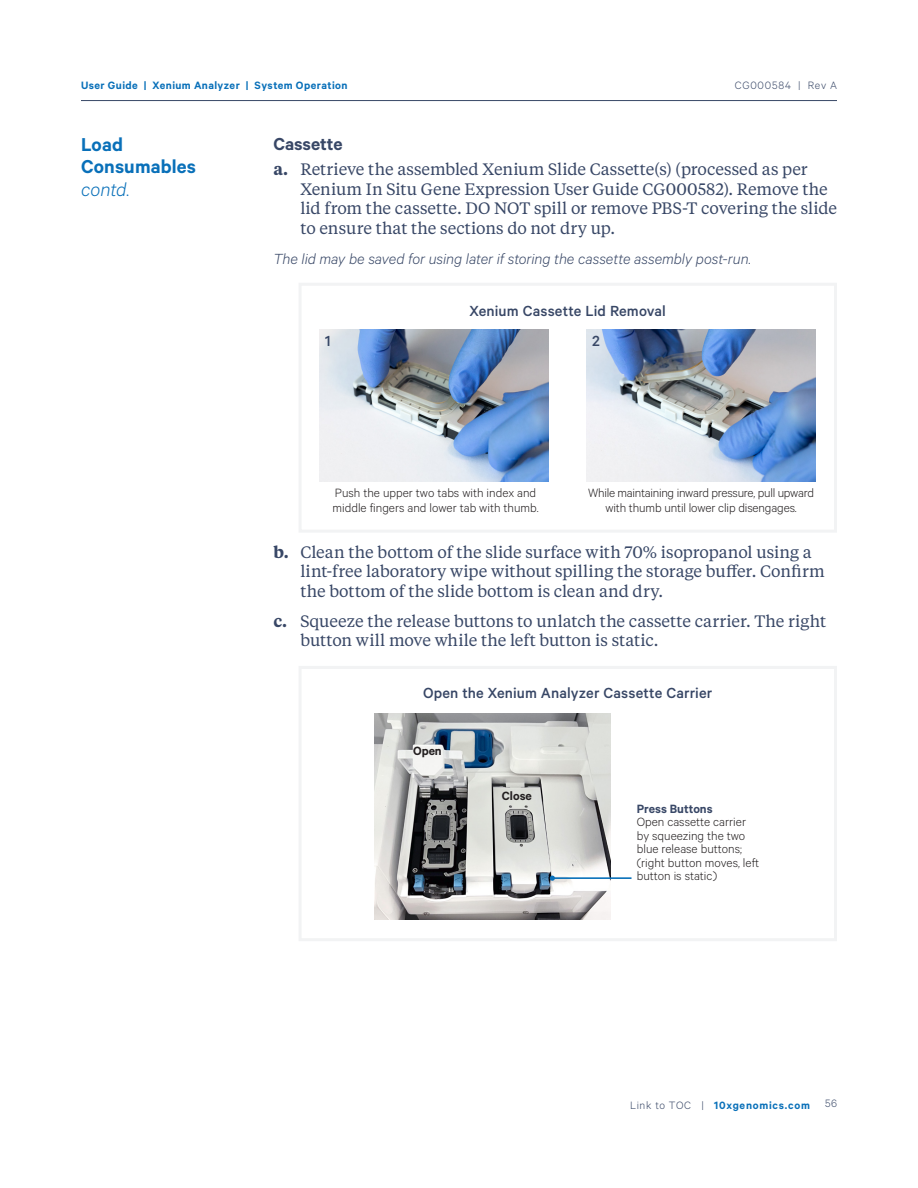
<style>
.page{position:relative;width:918px;height:1188px;background:#fff}
.page>*{position:absolute;margin:0;border:0;box-sizing:border-box;transform-origin:0 0}
.Chapter_-_Left_Col{font:600 21px/22.5px "Calibre";letter-spacing:.01em;color:#0970b9}
.Subhead_-_Calibre{font:600 19.5px "Calibre";color:#384766}
.t1{font:16.5px/19.5px "Tiempos Text";letter-spacing:-.005em;color:#384766}
.Italic_description{font:italic 300 16.5px "Calibre";letter-spacing:-.005em;color:#384766}
.Figure_Title_-_Bol{font:500 16.5px "Calibre";letter-spacing:.005em;color:#384766}
.Small_Caption_-_Li{font:300 13.5px/15px "Calibre";letter-spacing:-.01em;color:#231f20}
.Small_Caption_-_Bo{font:300 13.5px/13.5px "Calibre";color:#231f20}
.Small_Caption_-_Bo-2{font:600 13.5px "Calibre";color:#384766}
.Small_Caption_-_Bo-3{font:600 13.5px "Calibre";color:#231f20}
.t2{font:600 12px "Calibre";letter-spacing:.04em;color:#0970b9}
.t3{font:600 12px "Calibre";letter-spacing:.065em;color:#0970b9}
.t4{font:300 12px "Calibre";letter-spacing:.065em;color:#384766}
.s1{font-weight:300;font-style:italic}
.s2{font-weight:600}
.s3{font-weight:300;color:#384766}
</style>
<div class="page">
<hr style="left:81px;top:100px;width:756px;height:1px;background:#384766">
<div style="left:299px;top:666px;width:538px;height:275px;border:3px solid #f2f3f4"></div>
<img style="left:374px;top:714px;width:237px;height:206px">
<hr style="left:552px;top:877px;width:80px;height:2px;background:#0970b9">
<svg style="left:550px;top:876px;width:5px;height:5px"></svg>
<div style="left:299px;top:283px;width:538px;height:250px;border:3px solid #f2f3f4"></div>
<img style="left:320px;top:329px;width:229px;height:153px">
<img style="left:587px;top:329px;width:229px;height:153px">
<p class="t2" style="left:81px;top:78px;width:268px">User Guide | Xenium Analyzer | System Operation</p>
<p class="t4" style="left:735px;top:78px;width:104px">CG000584 | Rev A</p>
<p class="Chapter_-_Left_Col" style="left:81px;top:132px;width:117px">Load<br>Consumables <span class="s1">contd.</span></p>
<p class="Subhead_-_Calibre" style="left:273px;top:132px;width:71px">Cassette</p>
<p class="t1" style="left:300px;top:159px;width:538px;text-indent:-27px"><span class="s2">a.</span> Retrieve the assembled Xenium Slide Cassette(s) (processed as per Xenium In Situ Gene Expression User Guide CG000582). Remove the lid from the cassette. DO NOT spill or remove PBS-T covering the slide to ensure that the sections do not dry up.</p>
<p class="Italic_description" style="left:273px;top:249px;width:479px">The lid may be saved for using later if storing the cassette assembly post-run.</p>
<p class="Figure_Title_-_Bol" style="left:470px;top:301px;width:198px">Xenium Cassette Lid Removal</p>
<p class="Figure_Title_-_Bol" style="left:325px;top:331px;width:7px">1</p>
<p class="Figure_Title_-_Bol" style="left:592px;top:331px;width:9px">2</p>
<p class="Small_Caption_-_Li" style="left:333px;top:485px;width:208px">Push the upper two tabs with index and middle fingers and lower tab with thumb.</p>
<p class="Small_Caption_-_Li" style="left:588px;top:485px;width:228px;text-align:center">While maintaining inward pressure, pull upward with thumb until lower clip disengages.</p>
<p class="t1" style="left:300px;top:541px;width:526px;text-indent:-27px"><span class="s2">b.</span> Clean the bottom of the slide surface with 70% isopropanol using a lint-free laboratory wipe without spilling the storage buffer. Confirm the bottom of the slide bottom is clean and dry.</p>
<p class="t1" style="left:300px;top:610px;width:527px;text-indent:-27px"><span class="s2">c.</span> Squeeze the release buttons to unlatch the cassette carrier. The right button will move while the left button is static.</p>
<p class="Figure_Title_-_Bol" style="left:423px;top:683px;width:291px">Open the Xenium Analyzer Cassette Carrier</p>
<p class="Small_Caption_-_Bo-3" style="left:413px;top:743px;width:30px">Open</p>
<p class="Small_Caption_-_Bo-3" style="left:502px;top:788px;width:32px">Close</p>
<p class="Small_Caption_-_Bo-2" style="left:637px;top:800px;width:77px">Press Buttons</p>
<p class="Small_Caption_-_Bo" style="left:637px;top:815px;width:124px">Open cassette carrier by squeezing the two blue release buttons; (right button moves, left button is static)</p>
<p class="t3" style="left:630px;top:1098px;width:181px"><span class="s3">Link to TOC |</span> 10xgenomics.com</p>
<p class="t4" style="left:825px;top:1097px;width:13px">56</p>
</div>
